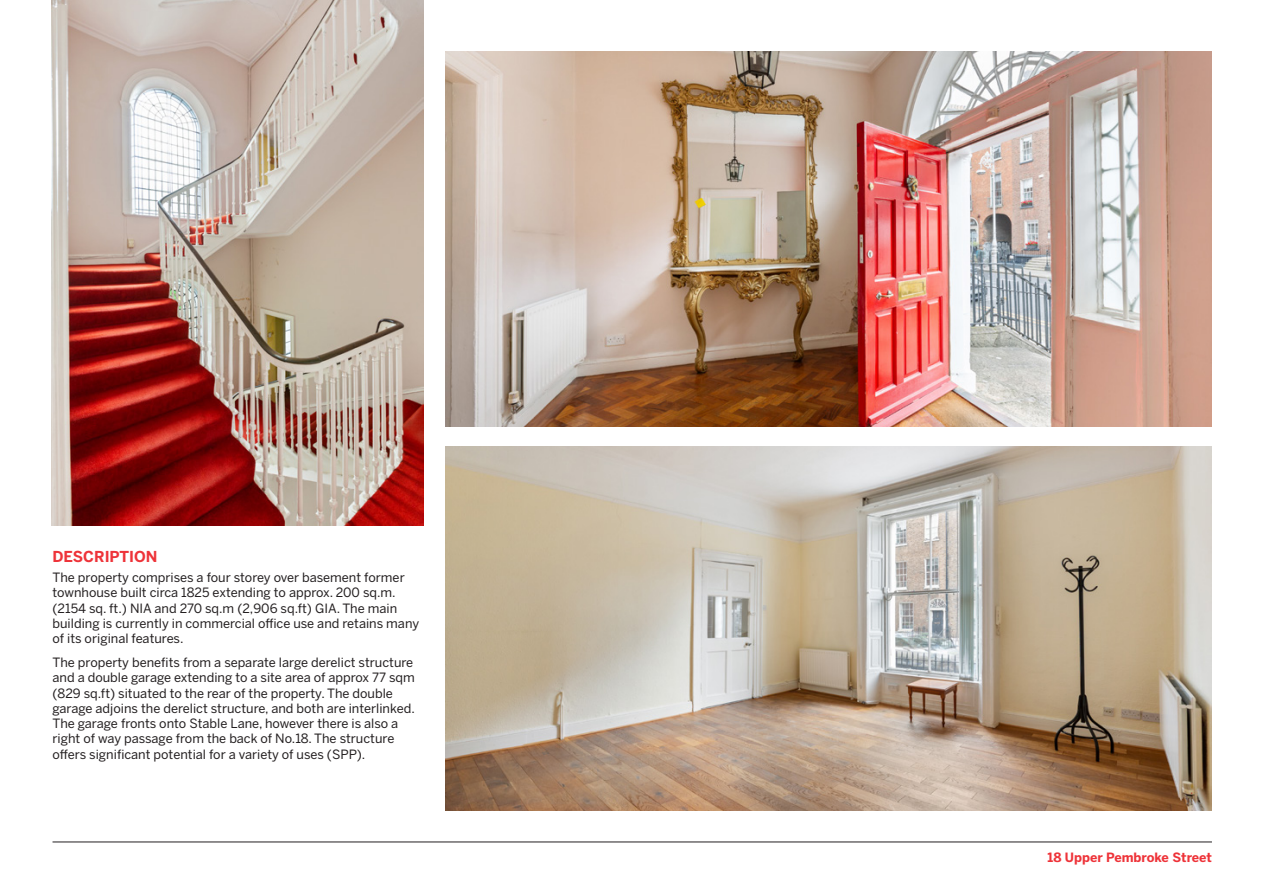
<style>
.page{position:relative;width:1263px;height:893px;background:#fff}
.page>*{position:absolute;margin:0;border:0;box-sizing:border-box;transform-origin:0 0}
.t1{font:700 15px "Benton Sans";color:#ee3339}
.t2{font:12.75px/15.3px "Benton Sans";color:#231f20}
.t3{font:700 12.75px "Benton Sans";color:#ee3339}
</style>
<div class="page">
<hr style="left:53px;top:842px;width:1159px;height:1px;background:#231f20">
<img style="left:51px;top:0;width:373px;height:526px">
<img style="left:445px;top:52px;width:767px;height:375px">
<img style="left:445px;top:446px;width:767px;height:364px">
<p class="t1" style="left:53px;top:547px;width:106px">DESCRIPTION</p>
<p class="t2" style="left:53px;top:570px;width:368px">The property comprises a four storey over basement former townhouse built circa 1825 extending to approx. 200 sq.m. (2154 sq. ft.) NIA and 270 sq.m (2,906 sq.ft) GIA. The main building is currently in commercial office use and retains many of its original features.</p>
<p class="t2" style="left:53px;top:655px;width:364px">The property benefits from a separate large derelict structure and a double garage extending to a site area of approx 77 sqm (829 sq.ft) situated to the rear of the property. The double garage adjoins the derelict structure, and both are interlinked.<br>The garage fronts onto Stable Lane, however there is also a right of way passage from the back of No.18. The structure offers significant potential for a variety of uses (SPP).</p>
<p class="t3" style="left:1047px;top:849px;width:166px">18 Upper Pembroke Street</p>
</div>
